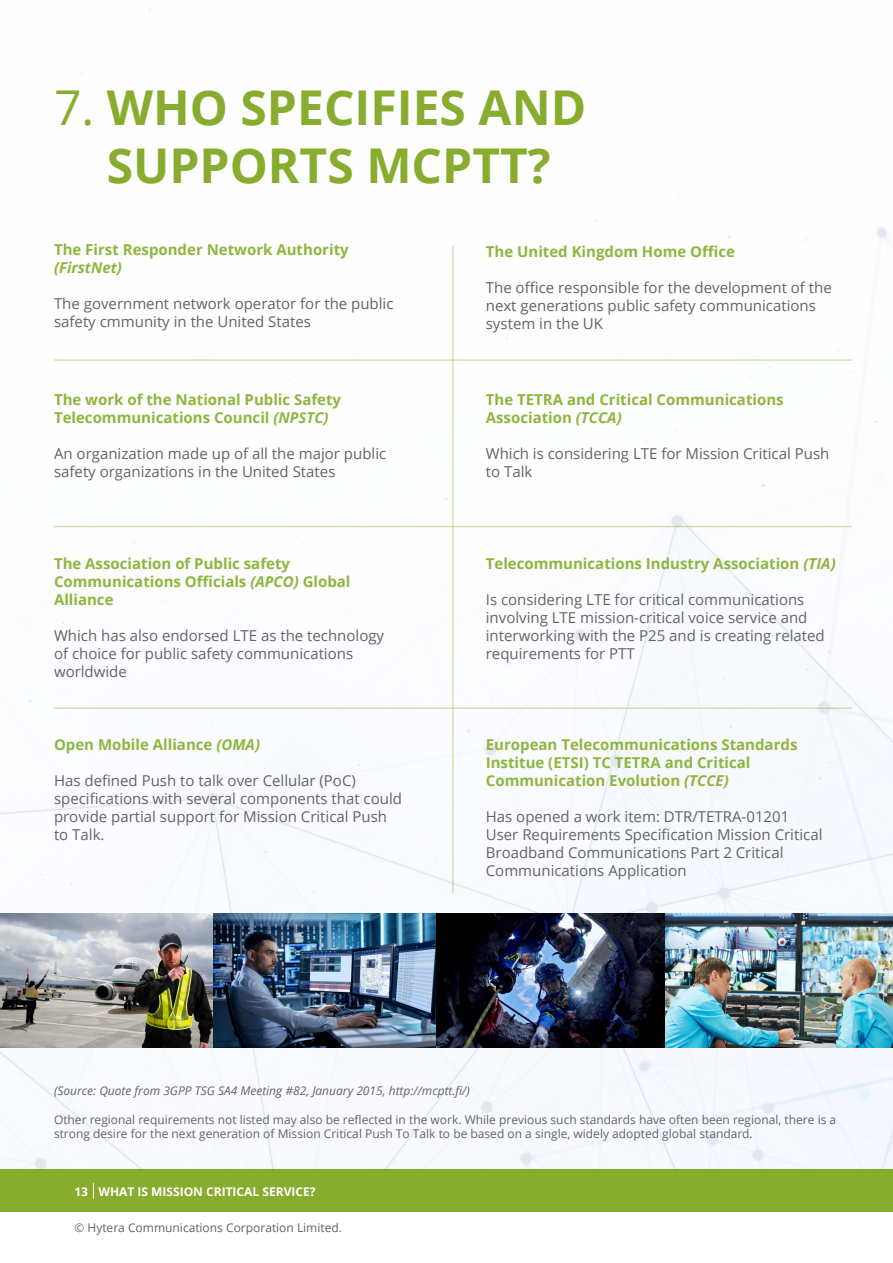
<style>
.page{position:relative;width:893px;height:1263px;background:#fff}
.page>*{position:absolute;margin:0;border:0;box-sizing:border-box;transform-origin:0 0}
.SUB-HEADER_S_21_-_MY{font:700 48px/57.6px "Open Sans";color:#88ac2e;text-align:center}
.t1{font:15px/18px "Open Sans";color:#636366}
.t2{font:700 15px/18px "Open Sans";color:#8eb63e}
.t3{font:12px/14.4px "Open Sans";color:#636366}
.t4{font:italic 12px "Open Sans";color:#636366}
.t5{font:700 12px "Open Sans";color:#fff}
.s1{font-weight:400}
.s2{font-style:italic}
</style>
<div class="page">
<div style="left:0;top:1170px;width:893px;height:42px;background:#88ac2e"></div>
<svg style="left:93px;top:1183px;width:1px;height:16px"></svg>
<img style="left:0;top:8px;width:893px;height:1162px">
<hr style="left:425px;top:0;width:1px;height:1263px;background:#231f20">
<hr style="left:54px;top:359px;width:798px;height:2px;background:#88ac2e">
<hr style="left:452px;top:246px;width:2px;height:647px;background:#88ac2e">
<hr style="left:54px;top:526px;width:798px;height:1px;background:#88ac2e">
<hr style="left:54px;top:707px;width:798px;height:2px;background:#88ac2e">
<img style="left:0;top:913px;width:893px;height:134px">
<p class="SUB-HEADER_S_21_-_MY" style="left:54px;top:78px;width:534px"><span class="s1">7.</span> WHO SPECIFIES AND<br>SUPPORTS MCPTT?</p>
<p class="t2" style="left:54px;top:240px;width:296px">The First Responder Network Authority <span class="s2">(FirstNet)</span></p>
<p class="t1" style="left:54px;top:294px;width:341px">The government network operator for the public safety cmmunity in the United States</p>
<p class="t2" style="left:54px;top:390px;width:289px">The work of the National Public Safety<br>Telecommunications Council <span class="s2">(NPSTC)</span></p>
<p class="t1" style="left:54px;top:444px;width:334px">An organization made up of all the major public safety organizations in the United States</p>
<p class="t2" style="left:54px;top:554px;width:298px">The Association of Public safety<br>Communications Officials <span class="s2">(APCO)</span> Global<br>Alliance</p>
<p class="t1" style="left:54px;top:626px;width:332px">Which has also endorsed LTE as the technology of choice for public safety communications worldwide</p>
<p class="t2" style="left:54px;top:735px;width:208px">Open Mobile Alliance <span class="s2">(OMA)</span></p>
<p class="t1" style="left:54px;top:771px;width:350px">Has defined Push to talk over Cellular (PoC) specifications with several components that could provide partial support for Mission Critical Push to Talk.</p>
<p class="t2" style="left:486px;top:242px;width:251px">The United Kingdom Home Office</p>
<p class="t1" style="left:486px;top:278px;width:348px">The office responsible for the development of the next generations public safety communications system in the UK</p>
<p class="t2" style="left:486px;top:390px;width:299px">The TETRA and Critical Communications<br>Association <span class="s2">(TCCA)</span></p>
<p class="t1" style="left:486px;top:444px;width:345px">Which is considering LTE for Mission Critical Push to Talk</p>
<p class="t2" style="left:486px;top:554px;width:351px">Telecommunications Industry Association <span class="s2">(TIA)</span></p>
<p class="t1" style="left:486px;top:590px;width:340px">Is considering LTE for critical communications involving LTE mission-critical voice service and interworking with the P25 and is creating related requirements for PTT</p>
<p class="t2" style="left:486px;top:735px;width:313px">European Telecommunications Standards<br>Institue (ETSI) TC TETRA and Critical<br>Communication Evolution <span class="s2">(TCCE)</span></p>
<p class="t1" style="left:486px;top:807px;width:338px">Has opened a work item: DTR/TETRA-01201<br>User Requirements Specification Mission Critical Broadband Communications Part 2 Critical Communications Application</p>
<p class="t4" style="left:54px;top:1082px;width:417px">(Source: Quote from 3GPP TSG SA4 Meeting #82, January 2015, http://mcptt.fi/)</p>
<p class="t3" style="left:54px;top:1112px;width:784px">Other regional requirements not listed may also be reflected in the work. While previous such standards have often been regional, there is a strong desire for the next generation of Mission Critical Push To Talk to be based on a single, widely adopted global standard.</p>
<p class="t5" style="left:98px;top:1183px;width:219px">WHAT IS MISSION CRITICAL SERVICE?</p>
<p class="t3" style="left:74px;top:1220px;width:269px">© Hytera Communications Corporation Limited.</p>
<p class="t5" style="left:74px;top:1183px;width:15px">13</p>
</div>
